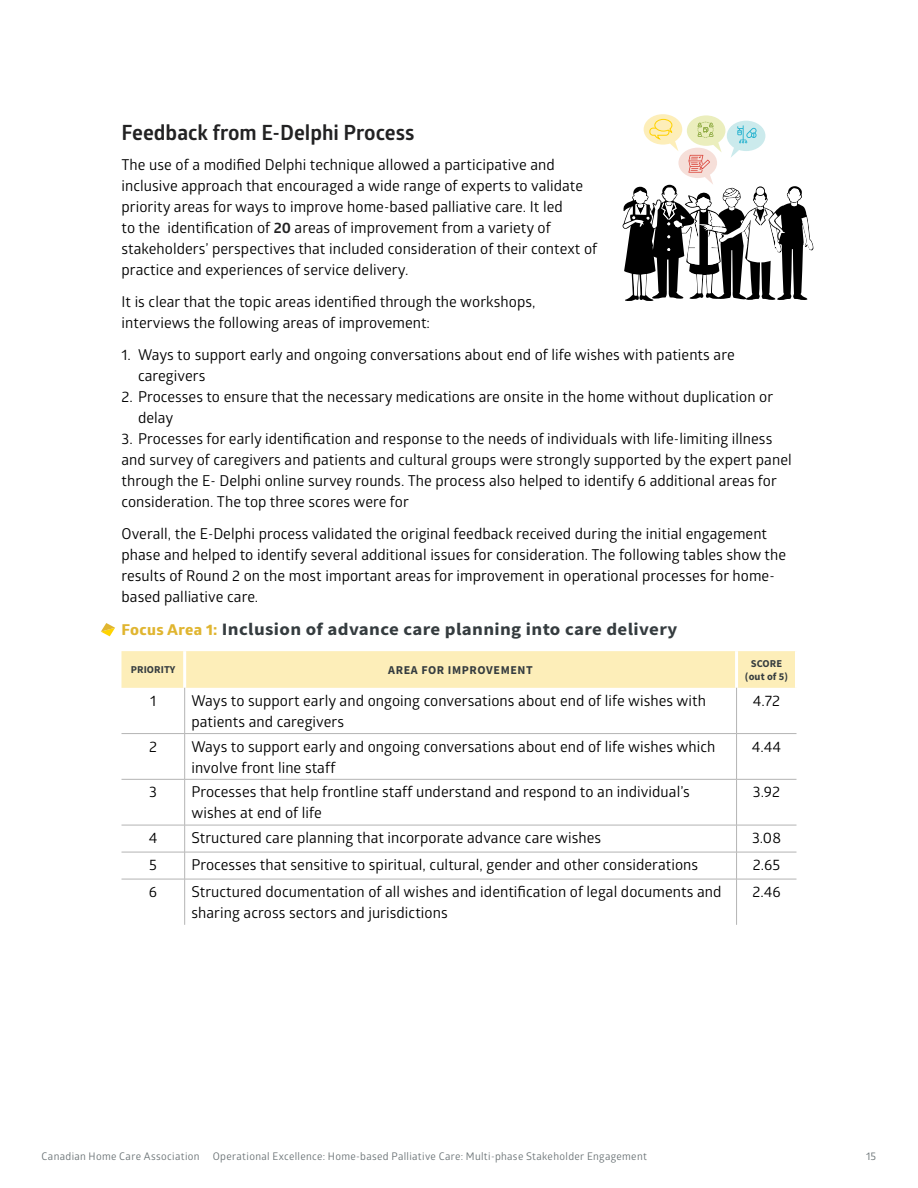
<style>
.page{position:relative;width:918px;height:1188px;background:#fff}
.page>*{position:absolute;margin:0;border:0;box-sizing:border-box;transform-origin:0 0}
.t1{font:700 21px "Glober";color:#222223}
.t2{font:700 17.4px "Source Sans Pro";letter-spacing:.02em;color:#353c3f;scale:1.08 1}
.t3{font:15px/21px "Glober";letter-spacing:.005em;color:#000}
.t4{font:700 12px "Source Sans Pro";letter-spacing:.05em;color:#353c3f}
.t5{font:10.95px "Glober";color:#6a7275}
.t6{font:10.5px "Glober";letter-spacing:.03em;color:#6a7275}
.t7{font:700 10.5px/12.6px "Source Sans Pro";letter-spacing:.01em;color:#353c3f;text-align:center}
.s1{font-weight:700;color:#222223}
.s2{font-family:"Globerx";font-size:15px;color:#e0b530}
</style>
<div class="page">
<div style="left:122px;top:651px;width:673px;height:37px;background:#fdeeb9"></div>
<hr style="left:183px;top:651px;width:3px;height:37px;background:#fff">
<hr style="left:735px;top:651px;width:3px;height:37px;background:#fff">
<hr style="left:184px;top:688px;width:1px;height:45px;background:#b4b4b4">
<hr style="left:736px;top:688px;width:1px;height:45px;background:#b4b4b4">
<hr style="left:184px;top:734px;width:1px;height:45px;background:#b4b4b4">
<hr style="left:736px;top:734px;width:1px;height:45px;background:#b4b4b4">
<hr style="left:184px;top:780px;width:1px;height:45px;background:#b4b4b4">
<hr style="left:736px;top:780px;width:1px;height:45px;background:#b4b4b4">
<svg style="left:184px;top:826px;width:1px;height:53px"></svg>
<svg style="left:736px;top:826px;width:1px;height:53px"></svg>
<hr style="left:184px;top:879px;width:1px;height:46px;background:#b4b4b4">
<hr style="left:736px;top:879px;width:1px;height:46px;background:#b4b4b4">
<hr style="left:122px;top:733px;width:63px;height:1px;background:#b4b4b4">
<hr style="left:185px;top:733px;width:552px;height:1px;background:#b4b4b4">
<hr style="left:737px;top:733px;width:60px;height:1px;background:#b4b4b4">
<hr style="left:122px;top:779px;width:63px;height:1px;background:#b4b4b4">
<hr style="left:185px;top:779px;width:552px;height:1px;background:#b4b4b4">
<hr style="left:737px;top:779px;width:60px;height:1px;background:#b4b4b4">
<hr style="left:122px;top:825px;width:63px;height:1px;background:#b4b4b4">
<hr style="left:185px;top:825px;width:552px;height:1px;background:#b4b4b4">
<hr style="left:737px;top:825px;width:60px;height:1px;background:#b4b4b4">
<hr style="left:122px;top:852px;width:63px;height:1px;background:#b4b4b4">
<hr style="left:185px;top:852px;width:552px;height:1px;background:#b4b4b4">
<hr style="left:737px;top:852px;width:60px;height:1px;background:#b4b4b4">
<hr style="left:122px;top:879px;width:63px;height:1px;background:#b4b4b4">
<hr style="left:185px;top:879px;width:552px;height:1px;background:#b4b4b4">
<hr style="left:737px;top:879px;width:60px;height:1px;background:#b4b4b4">
<svg style="left:623px;top:114px;width:190px;height:187px"></svg>
<svg style="left:101px;top:623px;width:14px;height:13px"></svg>
<h1 class="t1" style="left:122px;top:117px;width:295px">Feedback from E-Delphi Process</h1>
<p class="t3" style="left:122px;top:153px;width:477px">The use of a modified Delphi technique allowed a participative and inclusive approach that encouraged a wide range of experts to validate priority areas for ways to improve home-based palliative care. It led<br>to the identification of <span class="s1">20</span> areas of improvement from a variety of stakeholders’ perspectives that included consideration of their context of practice and experiences of service delivery.</p>
<p class="t3" style="left:122px;top:290px;width:415px">It is clear that the topic areas identified through the workshops, interviews the following areas of improvement:</p>
<p class="t3" style="left:138px;top:344px;width:598px;text-indent:-16px">1. Ways to support early and ongoing conversations about end of life wishes with patients are caregivers</p>
<p class="t3" style="left:138px;top:386px;width:637px;text-indent:-16px">2. Processes to ensure that the necessary medications are onsite in the home without duplication or delay</p>
<p class="t3" style="left:122px;top:428px;width:672px">3. Processes for early identification and response to the needs of individuals with life-limiting illness and survey of caregivers and patients and cultural groups were strongly supported by the expert panel through the E- Delphi online survey rounds. The process also helped to identify 6 additional areas for consideration. The top three scores were for</p>
<p class="t3" style="left:122px;top:523px;width:666px">Overall, the E-Delphi process validated the original feedback received during the initial engagement phase and helped to identify several additional issues for consideration. The following tables show the results of Round 2 on the most important areas for improvement in operational processes for home&shy;based palliative care.</p>
<p class="t2" style="left:122px;top:617px;width:516px"><span class="s2">Focus Area 1:</span> Inclusion of advance care planning into care delivery</p>
<p class="t7" style="left:131px;top:663px;width:46px">PRIORITY</p>
<p class="t4" style="left:388px;top:662px;width:146px">AREA FOR IMPROVEMENT</p>
<p class="t7" style="left:745px;top:657px;width:45px">SCORE (out of 5)</p>
<p class="t3" style="left:150px;top:689px;width:8px">1</p>
<p class="t3" style="left:191px;top:689px;width:516px">Ways to support early and ongoing conversations about end of life wishes with patients and caregivers</p>
<p class="t3" style="left:753px;top:689px;width:29px">4.72</p>
<p class="t3" style="left:149px;top:735px;width:9px">2</p>
<p class="t3" style="left:191px;top:735px;width:526px">Ways to support early and ongoing conversations about end of life wishes which involve front line staff</p>
<p class="t3" style="left:752px;top:735px;width:31px">4.44</p>
<p class="t3" style="left:149px;top:781px;width:9px">3</p>
<p class="t3" style="left:191px;top:781px;width:500px">Processes that help frontline staff understand and respond to an individual’s wishes at end of life</p>
<p class="t3" style="left:753px;top:781px;width:29px">3.92</p>
<p class="t3" style="left:149px;top:827px;width:10px">4</p>
<p class="t3" style="left:191px;top:827px;width:411px">Structured care planning that incorporate advance care wishes</p>
<p class="t3" style="left:752px;top:827px;width:31px">3.08</p>
<p class="t3" style="left:149px;top:854px;width:9px">5</p>
<p class="t3" style="left:191px;top:854px;width:508px">Processes that sensitive to spiritual, cultural, gender and other considerations</p>
<p class="t3" style="left:753px;top:854px;width:29px">2.65</p>
<p class="t3" style="left:149px;top:881px;width:10px">6</p>
<p class="t3" style="left:191px;top:881px;width:532px">Structured documentation of all wishes and identification of legal documents and sharing across sectors and jurisdictions</p>
<p class="t3" style="left:752px;top:881px;width:30px">2.46</p>
<p class="t6" style="left:42px;top:1149px;width:607px">Canadian Home Care Association Operational Excellence: Home-based Palliative Care: Multi-phase Stakeholder Engagement</p>
<p class="t5" style="left:866px;top:1148px;width:12px">15</p>
</div>
